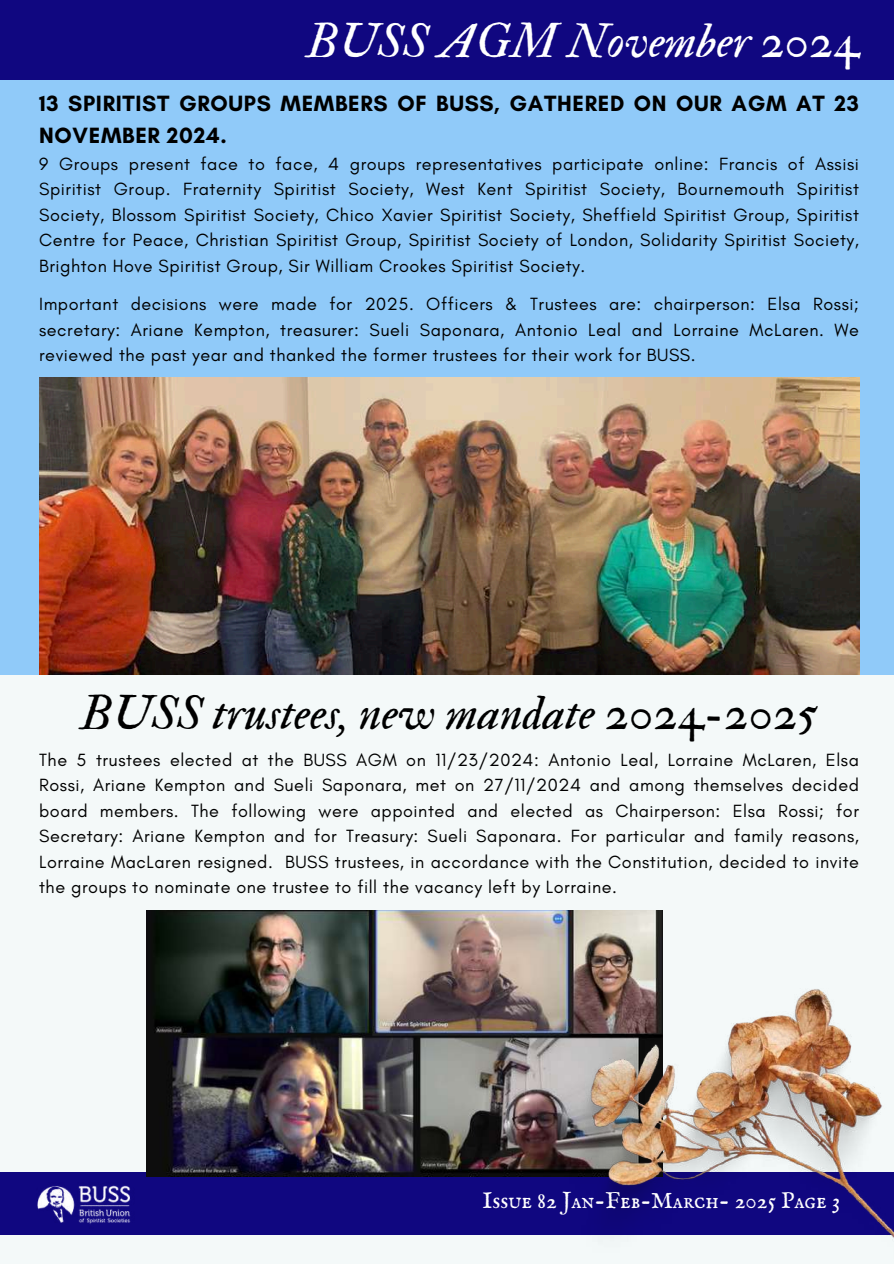
<style>
.page{position:relative;width:894px;height:1264px;background:#fff}
.page>*{position:absolute;margin:0;border:0;box-sizing:border-box;transform-origin:0 0}
.t1{font:48px "IM FELL Double Pica Italic";color:#000}
.t2{font:48px "IM FELL Double Pica Italic";color:#fff}
.t3{font:23.1px "IM FELL English SC";color:#fff}
.t4{font:700 22.5px/32.2px "Glacial Indifference";letter-spacing:.03em;color:#000}
.t5{font:18px/25.5px "Glacial Indifference";letter-spacing:.03em;color:#000;text-align:justify}
</style>
<div class="page">
<div style="left:0;top:0;width:893px;height:1263px;background:#f4f9f9"></div>
<div style="left:0;top:1171px;width:893px;height:63px;background:#100780"></div>
<img style="left:37px;top:1185px;width:94px;height:39px">
<div style="left:0;top:79px;width:893px;height:595px;background:#90caf9"></div>
<div style="left:0;top:0;width:893px;height:79px;background:#100780"></div>
<img style="left:39px;top:377px;width:820px;height:297px">
<img style="left:147px;top:910px;width:515px;height:266px">
<img style="left:557px;top:988px;width:336px;height:250px">
<h1 class="t2" style="left:306px;top:12px;width:554px">BUSS AGM November 2024</h1>
<p class="t4" style="left:39px;top:86px;width:821px">13 SPIRITIST GROUPS MEMBERS OF BUSS, GATHERED ON OUR AGM AT 23<br>NOVEMBER 2024.</p>
<p class="t5" style="left:39px;top:151px;width:821px">9 Groups present face to face, 4 groups representatives participate online: Francis of Assisi Spiritist Group. Fraternity Spiritist Society, West Kent Spiritist Society, Bournemouth Spiritist Society, Blossom Spiritist Society, Chico Xavier Spiritist Society, Sheffield Spiritist Group, Spiritist Centre for Peace, Christian Spiritist Group, Spiritist Society of London, Solidarity Spiritist Society, Brighton Hove Spiritist Group, Sir William Crookes Spiritist Society.</p>
<p class="t5" style="left:39px;top:291px;width:821px">Important decisions were made for 2025. Officers &amp; Trustees are: chairperson: Elsa Rossi; secretary: Ariane Kempton, treasurer: Sueli Saponara, Antonio Leal and Lorraine McLaren. We reviewed the past year and thanked the former trustees for their work for BUSS.</p>
<h1 class="t1" style="left:80px;top:684px;width:739px">BUSS trustees, new mandate 2024-2025</h1>
<p class="t5" style="left:39px;top:746px;width:821px">The 5 trustees elected at the BUSS AGM on 11/23/2024: Antonio Leal, Lorraine McLaren, Elsa Rossi, Ariane Kempton and Sueli Saponara, met on 27/11/2024 and among themselves decided board members. The following were appointed and elected as Chairperson: Elsa Rossi; for Secretary: Ariane Kempton and for Treasury: Sueli Saponara. For particular and family reasons, Lorraine MacLaren resigned. BUSS trustees, in accordance with the Constitution, decided to invite the groups to nominate one trustee to fill the vacancy left by Lorraine.</p>
<p class="t3" style="left:482px;top:1187px;width:359px">Issue 82 Jan-Feb-March- 2025 Page 3</p>
</div>
